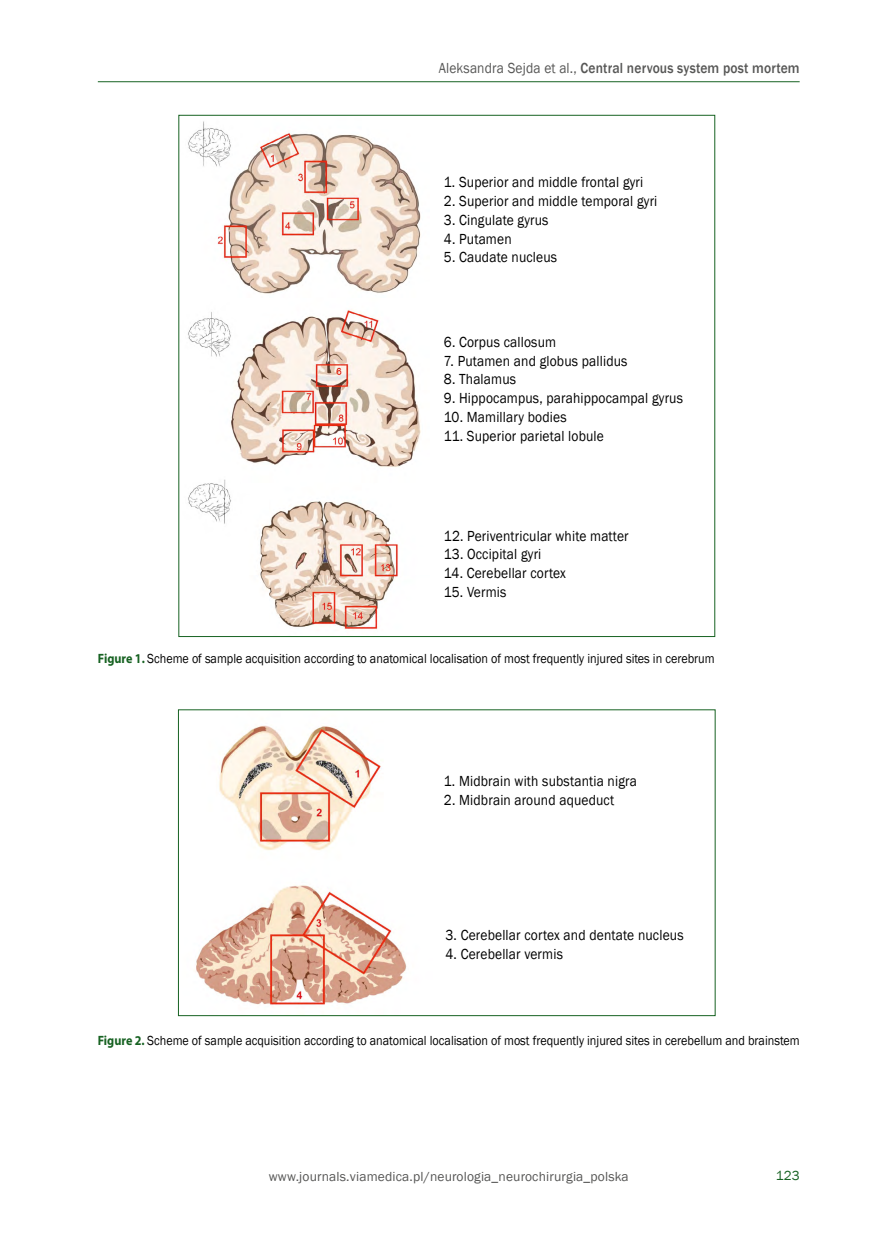
<style>
.page{position:relative;width:872px;height:1234px;background:#fff}
.page>*{position:absolute;margin:0;border:0;box-sizing:border-box;transform-origin:0 0}
.t1{font:15px "Franklin Gothic";letter-spacing:.01em;color:#000;scale:.9 1}
.t2{font:500 15px "Franklin Gothic";letter-spacing:.01em;color:#575756;scale:.9 1}
.t3{font:13.5px "Franklin Gothic";color:#000;scale:.9 1}
.t4{font:13.5px "Franklin Gothic";letter-spacing:.01em;color:#575756}
.t5{font:13.5px "Franklin Gothic";color:#176222}
.s1{font-weight:400}
.s2{font-family:"Myriad Pro";font-weight:700;color:#176222}
</style>
<div class="page">
<hr style="left:98px;top:81px;width:701px;height:1px;background:#176222">
<img style="left:196px;top:725px;width:211px;height:280px">
<img style="left:188px;top:121px;width:233px;height:509px">
<p class="t2" style="left:439px;top:59px;width:402px"><span class="s1">Aleksandra Sejda et al.,</span> Central nervous system post mortem</p>
<p class="t1" style="left:444px;top:173px;width:223px">1. Superior and middle frontal gyri</p>
<p class="t1" style="left:444px;top:192px;width:239px">2. Superior and middle temporal gyri</p>
<p class="t1" style="left:444px;top:210px;width:118px">3. Cingulate gyrus</p>
<p class="t1" style="left:444px;top:229px;width:77px">4. Putamen</p>
<p class="t1" style="left:444px;top:248px;width:127px">5. Caudate nucleus</p>
<p class="t1" style="left:444px;top:332px;width:126px">6. Corpus callosum</p>
<p class="t1" style="left:444px;top:351px;width:205px">7. Putamen and globus pallidus</p>
<p class="t1" style="left:444px;top:370px;width:82px">8. Thalamus</p>
<p class="t1" style="left:444px;top:388px;width:267px">9. Hippocampus, parahippocampal gyrus</p>
<p class="t1" style="left:444px;top:407px;width:138px">10. Mamillary bodies</p>
<p class="t1" style="left:444px;top:426px;width:179px">11. Superior parietal lobule</p>
<p class="t1" style="left:444px;top:526px;width:207px">12. Periventricular white matter</p>
<p class="t1" style="left:444px;top:545px;width:110px">13. Occipital gyri</p>
<p class="t1" style="left:444px;top:563px;width:137px">14. Cerebellar cortex</p>
<p class="t1" style="left:444px;top:582px;width:71px">15. Vermis</p>
<p class="t3" style="left:98px;top:650px;width:687px"><span class="s2">Figure 1.</span> Scheme of sample acquisition according to anatomical localisation of most frequently injured sites in cerebrum</p>
<p class="t1" style="left:444px;top:772px;width:216px">1. Midbrain with substantia nigra</p>
<p class="t1" style="left:444px;top:790px;width:191px">2. Midbrain around aqueduct</p>
<p class="t1" style="left:445px;top:925px;width:266px">3. Cerebellar cortex and dentate nucleus</p>
<p class="t1" style="left:445px;top:944px;width:132px">4. Cerebellar vermis</p>
<p class="t3" style="left:98px;top:1031px;width:781px"><span class="s2">Figure 2.</span> Scheme of sample acquisition according to anatomical localisation of most frequently injured sites in cerebellum and brainstem</p>
<p class="t4" style="left:269px;top:1168px;width:361px">www.journals.viamedica.pl/neurologia_neurochirurgia_polska</p>
<p class="t5" style="left:776px;top:1166px;width:25px">123</p>
</div>
